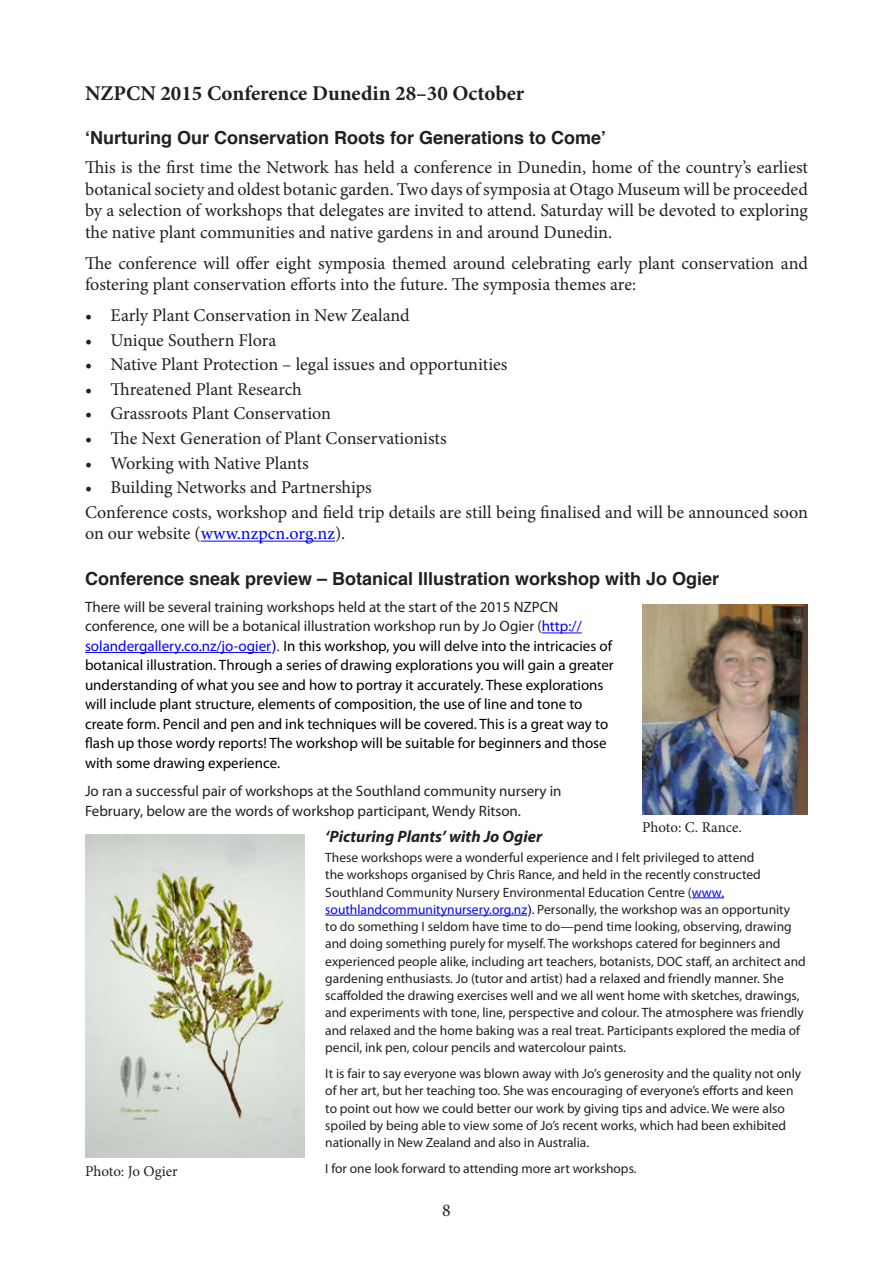
<style>
.page{position:relative;width:893px;height:1263px;background:#fff}
.page>*{position:absolute;margin:0;border:0;box-sizing:border-box;transform-origin:0 0}
.Heading_1_Newsletter{font:700 21px "Minion Pro";color:#231f20}
.Normal_Newsletter_bo{font:18px/21.6px "Minion Pro";color:#231f20}
.Heading_2{font:700 18px "Helvetica";color:#231f20}
.Heading_4{font:italic 700 16.5px "Myriad Pro";color:#231f20}
.Plant_of_the_month_t{font:15px/19.5px "Myriad Pro";color:#000}
.Plant_of_the_month_t-2{font:15px/19.5px "Myriad Pro";color:#231f20}
.t1{font:15px "Minion Pro";letter-spacing:-.005em;color:#231f20}
.Plant_of_the_month_t-3{font:13.5px/17.2px "Myriad Pro";color:#231f20}
.s1{color:#00f}
.s2{color:#231f20}
.s3{color:#0600ff}
.s4{font-family:"Arial";color:#000080}
</style>
<div class="page">
<hr style="left:201px;top:541px;width:134px;height:1px;background:#00f">
<hr style="left:542px;top:632px;width:40px;height:1px;background:#0600ff">
<hr style="left:85px;top:652px;width:186px;height:1px;background:#0600ff">
<hr style="left:692px;top:897px;width:32px;height:1px;background:#0600ff">
<hr style="left:325px;top:915px;width:202px;height:1px;background:#0600ff">
<img style="left:642px;top:604px;width:166px;height:210px">
<img style="left:85px;top:834px;width:219px;height:324px">
<p class="Heading_1_Newsletter" style="left:85px;top:79px;width:441px">NZPCN 2015 Conference Dunedin 28–30 October</p>
<p class="Heading_2" style="left:85px;top:123px;width:523px">‘Nurturing Our Conservation Roots for Generations to Come’</p>
<p class="Normal_Newsletter_bo" style="left:85px;top:157px;width:724px;text-align:justify">This is the first time the Network has held a conference in Dunedin, home of the country’s earliest botanical society and oldest botanic garden. Two days of symposia at Otago Museum will be proceeded by a selection of workshops that delegates are invited to attend. Saturday will be devoted to exploring the native plant communities and native gardens in and around Dunedin.</p>
<p class="Normal_Newsletter_bo" style="left:85px;top:252px;width:724px">The conference will offer eight symposia themed around celebrating early plant conservation and fostering plant conservation efforts into the future. The symposia themes are:</p>
<p class="Normal_Newsletter_bo" style="left:85px;top:304px;width:326px">• Early Plant Conservation in New Zealand</p>
<p class="Normal_Newsletter_bo" style="left:85px;top:329px;width:193px">• Unique Southern Flora</p>
<p class="Normal_Newsletter_bo" style="left:85px;top:354px;width:424px">• Native Plant Protection – legal issues and opportunities</p>
<p class="Normal_Newsletter_bo" style="left:85px;top:378px;width:218px">• Threatened Plant Research</p>
<p class="Normal_Newsletter_bo" style="left:85px;top:403px;width:247px">• Grassroots Plant Conservation</p>
<p class="Normal_Newsletter_bo" style="left:85px;top:427px;width:363px">• The Next Generation of Plant Conservationists</p>
<p class="Normal_Newsletter_bo" style="left:85px;top:452px;width:225px">• Working with Native Plants</p>
<p class="Normal_Newsletter_bo" style="left:85px;top:477px;width:288px">• Building Networks and Partnerships</p>
<p class="Normal_Newsletter_bo" style="left:85px;top:501px;width:724px">Conference costs, workshop and field trip details are still being finalised and will be announced soon on our website (<span class="s1">www.nzpcn.org.nz</span>).</p>
<p class="Heading_2" style="left:85px;top:564px;width:636px">Conference sneak preview – Botanical Illustration workshop with Jo Ogier</p>
<p class="Plant_of_the_month_t" style="left:85px;top:597px;width:530px"><span class="s2">There will be several training workshops held at the start of the 2015 NZPCN conference, one will be a botanical illustration workshop run by Jo Ogier (</span><span class="s3">http:// solandergallery.co.nz/jo-ogier</span><span class="s4">).</span> In this workshop, you will delve into the intricacies of botanical illustration. Through a series of drawing explorations you will gain a greater understanding of what you see and how to portray it accurately. These explorations will include plant structure, elements of composition, the use of line and tone to create form. Pencil and pen and ink techniques will be covered. This is a great way to flash up those wordy reports! The workshop will be suitable for beginners and those with some drawing experience.</p>
<p class="Plant_of_the_month_t-2" style="left:85px;top:781px;width:478px">Jo ran a successful pair of workshops at the Southland community nursery in<br>February, below are the words of workshop participant, Wendy Ritson.</p>
<p class="Heading_4" style="left:325px;top:825px;width:218px">‘Picturing Plants’ with Jo Ogier</p>
<p class="Plant_of_the_month_t-3" style="left:325px;top:849px;width:482px">These workshops were a wonderful experience and I felt privileged to attend<br>the workshops organised by Chris Rance, and held in the recently constructed Southland Community Nursery Environmental Education Centre (<span class="s3">www. southlandcommunitynursery.org.nz</span><span class="s4">)</span>. Personally, the workshop was an opportunity<br>to do something I seldom have time to do—pend time looking, observing, drawing and doing something purely for myself. The workshops catered for beginners and experienced people alike, including art teachers, botanists, DOC staff, an architect and gardening enthusiasts. Jo (tutor and artist) had a relaxed and friendly manner. She scaffolded the drawing exercises well and we all went home with sketches, drawings, and experiments with tone, line, perspective and colour. The atmosphere was friendly and relaxed and the home baking was a real treat. Participants explored the media of pencil, ink pen, colour pencils and watercolour paints.</p>
<p class="Plant_of_the_month_t-3" style="left:325px;top:1065px;width:477px">It is fair to say everyone was blown away with Jo’s generosity and the quality not only of her art, but her teaching too. She was encouraging of everyone’s efforts and keen to point out how we could better our work by giving tips and advice. We were also spoiled by being able to view some of Jo’s recent works, which had been exhibited nationally in New Zealand and also in Australia.</p>
<p class="Plant_of_the_month_t-3" style="left:325px;top:1160px;width:313px">I for one look forward to attending more art workshops.</p>
<p class="t1" style="left:642px;top:817px;width:101px">Photo: C. Rance.</p>
<p class="t1" style="left:85px;top:1161px;width:94px">Photo: Jo Ogier</p>
<h2 class="Normal_Newsletter_bo" style="left:442px;top:1199px;width:10px">8</h2>
</div>
